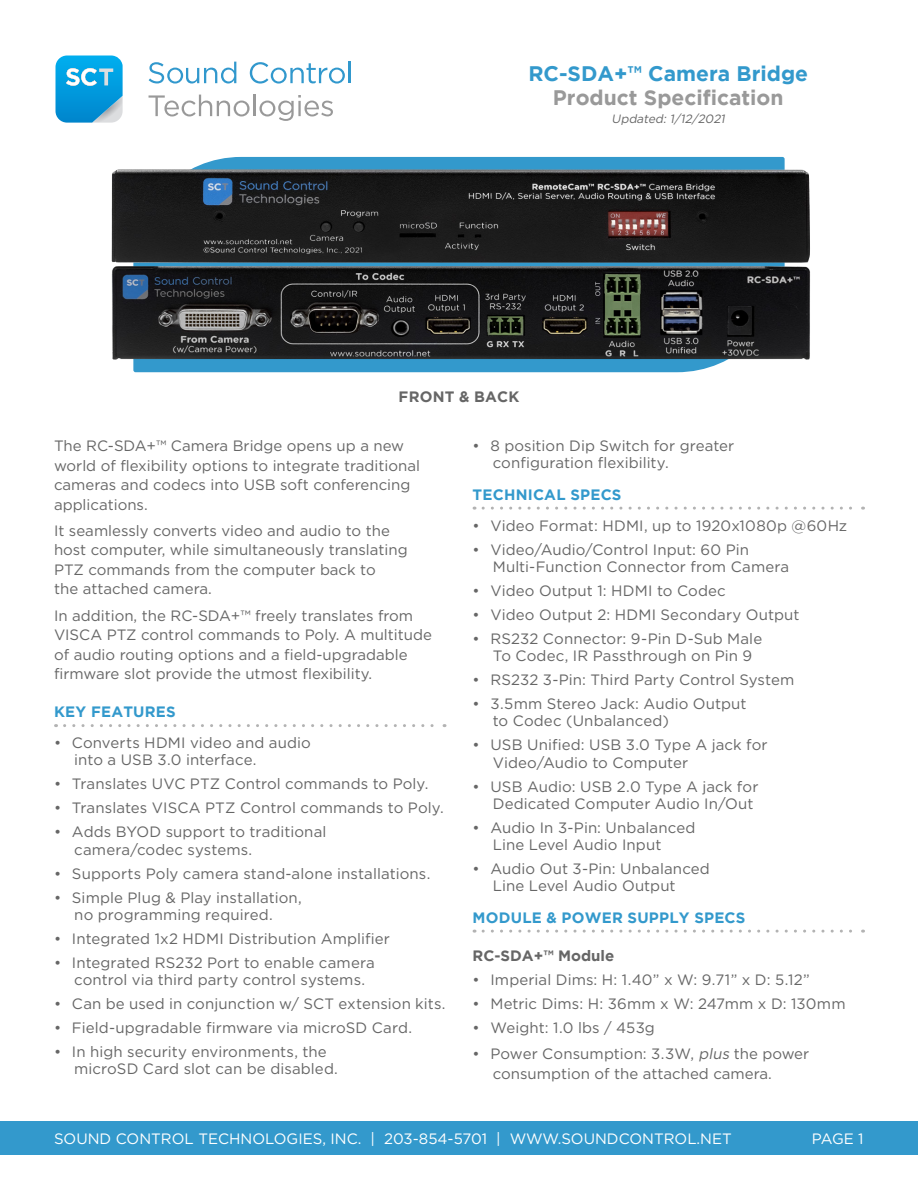
<style>
.page{position:relative;width:918px;height:1188px;background:#fff}
.page>*{position:absolute;margin:0;border:0;box-sizing:border-box;transform-origin:0 0}
.SCT_Header{font:700 21px/24px "Gotham";color:#39c;text-align:center}
.SCT_Copy{font:15px/17.2px "Gotham HTF";color:#666}
.t1{font:15px "Gotham HTF";color:#fff}
.SCT_Section_Subheade{font:700 15px "Gotham";letter-spacing:.015em;color:#39c}
.SCT_Section_Sub_Subh{font:700 15px "Gotham";color:#666}
.SCT_Header-2{font:700 15px "Gotham";letter-spacing:.015em;color:#666}
.SCT_Header-3{font:italic 12px "Gotham HTF";color:#666}
.s1{color:#999}
.s2{font-style:italic}
</style>
<div class="page">
<div style="left:0;top:1121px;width:918px;height:33px;background:#39c"></div>
<svg style="left:133px;top:157px;width:652px;height:215px;background:#4ca5d2"></svg>
<svg style="left:65px;top:724px;width:380px;height:3px"></svg>
<svg style="left:483px;top:507px;width:381px;height:3px"></svg>
<svg style="left:483px;top:930px;width:381px;height:3px"></svg>
<svg style="left:149px;top:62px;width:87px;height:22px"></svg>
<svg style="left:250px;top:62px;width:95px;height:22px"></svg>
<hr style="left:349px;top:62px;width:2px;height:21px;background:#3198cd">
<svg style="left:149px;top:95px;width:101px;height:21px"></svg>
<hr style="left:253px;top:95px;width:3px;height:21px;background:#999">
<svg style="left:259px;top:95px;width:74px;height:26px"></svg>
<svg style="left:56px;top:56px;width:67px;height:67px;background:#2fa9df"></svg>
<img style="left:111px;top:165px;width:699px;height:199px">
<p class="SCT_Header" style="left:528px;top:61px;width:281px">RC-SDA+™ Camera Bridge<br><span class="s1">Product Specification</span></p>
<p class="SCT_Header-3" style="left:612px;top:112px;width:117px">Updated: 1/12/2021</p>
<p class="SCT_Header-2" style="left:399px;top:388px;width:122px">FRONT &amp; BACK</p>
<p class="SCT_Copy" style="left:54px;top:436px;width:367px;line-height:19.5px">The RC-SDA+™ Camera Bridge opens up a new world of flexibility options to integrate traditional cameras and codecs into USB soft conferencing applications.</p>
<p class="SCT_Copy" style="left:54px;top:521px;width:355px;line-height:19.5px">It seamlessly converts video and audio to the host computer, while simultaneously translating PTZ commands from the computer back to<br>the attached camera.</p>
<p class="SCT_Copy" style="left:54px;top:605px;width:379px;line-height:19.5px">In addition, the RC-SDA+™ freely translates from VISCA PTZ control commands to Poly. A multitude of audio routing options and a field-upgradable firmware slot provide the utmost flexibility.</p>
<p class="SCT_Section_Subheade" style="left:54px;top:703px;width:123px">KEY FEATURES</p>
<p class="SCT_Copy" style="left:74px;top:734px;width:238px;text-indent:-20px">• Converts HDMI video and audio into a USB 3.0 interface.</p>
<p class="SCT_Copy" style="left:54px;top:775px;width:376px">• Translates UVC PTZ Control commands to Poly.</p>
<p class="SCT_Copy" style="left:54px;top:799px;width:391px">• Translates VISCA PTZ Control commands to Poly.</p>
<p class="SCT_Copy" style="left:74px;top:823px;width:254px;text-indent:-20px">• Adds BYOD support to traditional camera/codec systems.</p>
<p class="SCT_Copy" style="left:54px;top:864px;width:378px">• Supports Poly camera stand-alone installations.</p>
<p class="SCT_Copy" style="left:54px;top:888px;width:249px;text-align:center">• Simple Plug &amp; Play installation, no programming required.</p>
<p class="SCT_Copy" style="left:54px;top:930px;width:337px">• Integrated 1x2 HDMI Distribution Amplifier</p>
<p class="SCT_Copy" style="left:74px;top:954px;width:302px;text-indent:-20px">• Integrated RS232 Port to enable camera control via third party control systems.</p>
<p class="SCT_Copy" style="left:54px;top:995px;width:393px">• Can be used in conjunction w/ SCT extension kits.</p>
<p class="SCT_Copy" style="left:54px;top:1019px;width:360px">• Field-upgradable firmware via microSD Card.</p>
<p class="SCT_Copy" style="left:74px;top:1043px;width:265px;text-indent:-20px">• In high security environments, the microSD Card slot can be disabled.</p>
<p class="SCT_Copy" style="left:493px;top:437px;width:243px;text-indent:-20px">• 8 position Dip Switch for greater configuration flexibility.</p>
<p class="SCT_Section_Subheade" style="left:473px;top:486px;width:150px">TECHNICAL SPECS</p>
<p class="SCT_Copy" style="left:473px;top:516px;width:376px">• Video Format: HDMI, up to 1920x1080p @60Hz</p>
<p class="SCT_Copy" style="left:493px;top:540px;width:298px;text-indent:-20px">• Video/Audio/Control Input: 60 Pin<br>Multi-Function Connector from Camera</p>
<p class="SCT_Copy" style="left:473px;top:582px;width:255px">• Video Output 1: HDMI to Codec</p>
<p class="SCT_Copy" style="left:473px;top:606px;width:329px">• Video Output 2: HDMI Secondary Output</p>
<p class="SCT_Copy" style="left:493px;top:630px;width:271px;text-indent:-20px">• RS232 Connector: 9-Pin D-Sub Male<br>To Codec, IR Passthrough on Pin 9</p>
<p class="SCT_Copy" style="left:473px;top:671px;width:323px">• RS232 3-Pin: Third Party Control System</p>
<p class="SCT_Copy" style="left:493px;top:695px;width:255px;text-indent:-20px">• 3.5mm Stereo Jack: Audio Output to Codec (Unbalanced)</p>
<p class="SCT_Copy" style="left:493px;top:736px;width:276px;text-indent:-20px">• USB Unified: USB 3.0 Type A jack for<br>Video/Audio to Computer</p>
<p class="SCT_Copy" style="left:493px;top:777px;width:267px;text-indent:-20px">• USB Audio: USB 2.0 Type A jack for<br>Dedicated Computer Audio In/Out</p>
<p class="SCT_Copy" style="left:493px;top:819px;width:204px;text-indent:-20px">• Audio In 3-Pin: Unbalanced<br>Line Level Audio Input</p>
<p class="SCT_Copy" style="left:493px;top:860px;width:219px;text-indent:-20px">• Audio Out 3-Pin: Unbalanced<br>Line Level Audio Output</p>
<p class="SCT_Section_Subheade" style="left:473px;top:909px;width:274px">MODULE &amp; POWER SUPPLY SPECS</p>
<p class="SCT_Section_Sub_Subh" style="left:473px;top:947px;width:143px">RC-SDA+™ Module</p>
<p class="SCT_Copy" style="left:473px;top:971px;width:339px">• Imperial Dims: H: 1.40” x W: 9.71” x D: 5.12”</p>
<p class="SCT_Copy" style="left:473px;top:995px;width:375px">• Metric Dims: H: 36mm x W: 247mm x D: 130mm</p>
<p class="SCT_Copy" style="left:473px;top:1019px;width:184px">• Weight: 1.0 lbs / 453g</p>
<p class="SCT_Copy" style="left:493px;top:1044px;width:318px;line-height:19.5px;text-indent:-20px">• Power Consumption: 3.3W, <span class="s2">plus</span> the power consumption of the attached camera.</p>
<p class="t1" style="left:54px;top:1130px;width:679px">SOUND CONTROL TECHNOLOGIES, INC. | 203-854-5701 | WWW.SOUNDCONTROL.NET</p>
<p class="t1" style="left:812px;top:1130px;width:53px">PAGE 1</p>
</div>
